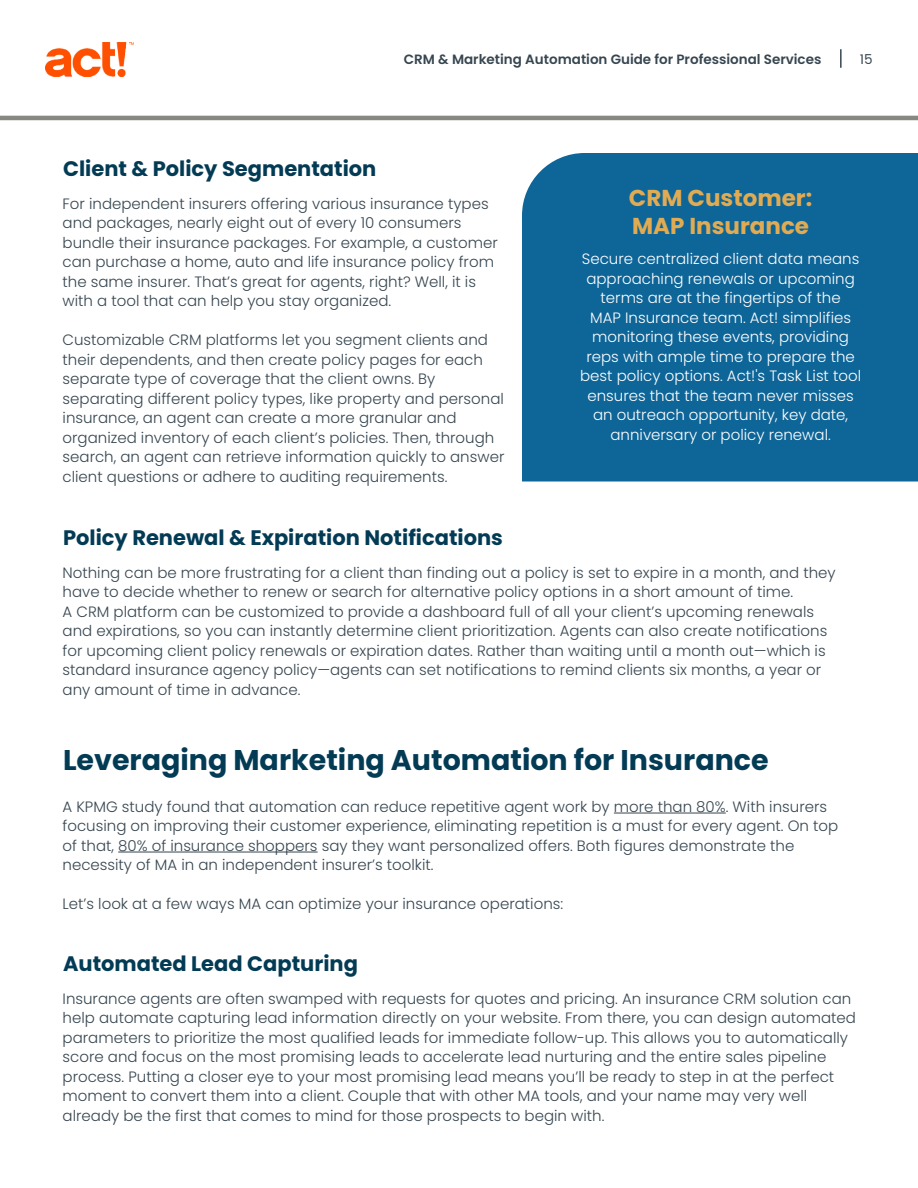
<style>
.page{position:relative;width:918px;height:1188px;background:#fff}
.page>*{position:absolute;margin:0;border:0;box-sizing:border-box;transform-origin:0 0}
.t1{font:700 28.5px "Poppins";color:#033b55}
.t2{font:700 22.95px/27.6px "Poppins";color:#e0ab52}
.t3{font:700 21px "Poppins";color:#033b55}
.t4{font:300 15px/19.5px "Poppins";color:#374650}
.t5{font:300 15px/19.5px "Poppins";color:#fff;text-align:center}
.t6{font:600 13.5px "Poppins";color:#374650}
.t7{font:13.5px "Poppins";color:#374650}
</style>
<div class="page">
<img style="left:45px;top:42px;width:88px;height:35px">
<svg style="left:840px;top:49px;width:2px;height:19px"></svg>
<hr style="left:0;top:116px;width:918px;height:4px;background:#888880">
<div style="left:522px;top:153px;width:396px;height:329px;background:#0e6598"></div>
<hr style="left:614px;top:813px;width:112px;height:1px;background:#374650">
<hr style="left:118px;top:852px;width:200px;height:1px;background:#374650">
<p class="t6" style="left:404px;top:51px;width:419px">CRM &amp; Marketing Automation Guide for Professional Services</p>
<p class="t7" style="left:860px;top:49px;width:14px">15</p>
<h3 class="t3" style="left:63px;top:156px;width:315px">Client &amp; Policy Segmentation</h3>
<p class="t4" style="left:63px;top:194px;width:437px">For independent insurers offering various insurance types and packages, nearly eight out of every 10 consumers bundle their insurance packages. For example, a customer can purchase a home, auto and life insurance policy from the same insurer. That’s great for agents, right? Well, it is with a tool that can help you stay organized.</p>
<p class="t4" style="left:63px;top:330px;width:443px">Customizable CRM platforms let you segment clients and their dependents, and then create policy pages for each separate type of coverage that the client owns. By separating different policy types, like property and personal insurance, an agent can create a more granular and organized inventory of each client’s policies. Then, through search, an agent can retrieve information quickly to answer client questions or adhere to auditing requirements.</p>
<h2 class="t2" style="left:629px;top:184px;width:185px">CRM Customer:<br>MAP Insurance</h2>
<p class="t5" style="left:580px;top:249px;width:283px">Secure centralized client data means approaching renewals or upcoming terms are at the fingertips of the<br>MAP Insurance team. Act! simplifies monitoring these events, providing reps with ample time to prepare the best policy options. Act!'s Task List tool ensures that the team never misses an outreach opportunity, key date, anniversary or policy renewal.</p>
<h3 class="t3" style="left:63px;top:525px;width:442px">Policy Renewal &amp; Expiration Notifications</h3>
<p class="t4" style="left:63px;top:563px;width:775px">Nothing can be more frustrating for a client than finding out a policy is set to expire in a month, and they have to decide whether to renew or search for alternative policy options in a short amount of time.<br>A CRM platform can be customized to provide a dashboard full of all your client’s upcoming renewals and expirations, so you can instantly determine client prioritization. Agents can also create notifications for upcoming client policy renewals or expiration dates. Rather than waiting until a month out—which is standard insurance agency policy—agents can set notifications to remind clients six months, a year or any amount of time in advance.</p>
<h1 class="t1" style="left:63px;top:743px;width:707px">Leveraging Marketing Automation for Insurance</h1>
<p class="t4" style="left:63px;top:797px;width:777px">A KPMG study found that automation can reduce repetitive agent work by more than 80%. With insurers focusing on improving their customer experience, eliminating repetition is a must for every agent. On top of that, 80% of insurance shoppers say they want personalized offers. Both figures demonstrate the necessity of MA in an independent insurer’s toolkit.</p>
<p class="t4" style="left:63px;top:894px;width:502px">Let’s look at a few ways MA can optimize your insurance operations:</p>
<h3 class="t3" style="left:63px;top:951px;width:296px">Automated Lead Capturing</h3>
<p class="t4" style="left:63px;top:989px;width:795px">Insurance agents are often swamped with requests for quotes and pricing. An insurance CRM solution can help automate capturing lead information directly on your website. From there, you can design automated parameters to prioritize the most qualified leads for immediate follow-up. This allows you to automatically score and focus on the most promising leads to accelerate lead nurturing and the entire sales pipeline process. Putting a closer eye to your most promising lead means you’ll be ready to step in at the perfect moment to convert them into a client. Couple that with other MA tools, and your name may very well already be the first that comes to mind for those prospects to begin with.</p>
</div>
